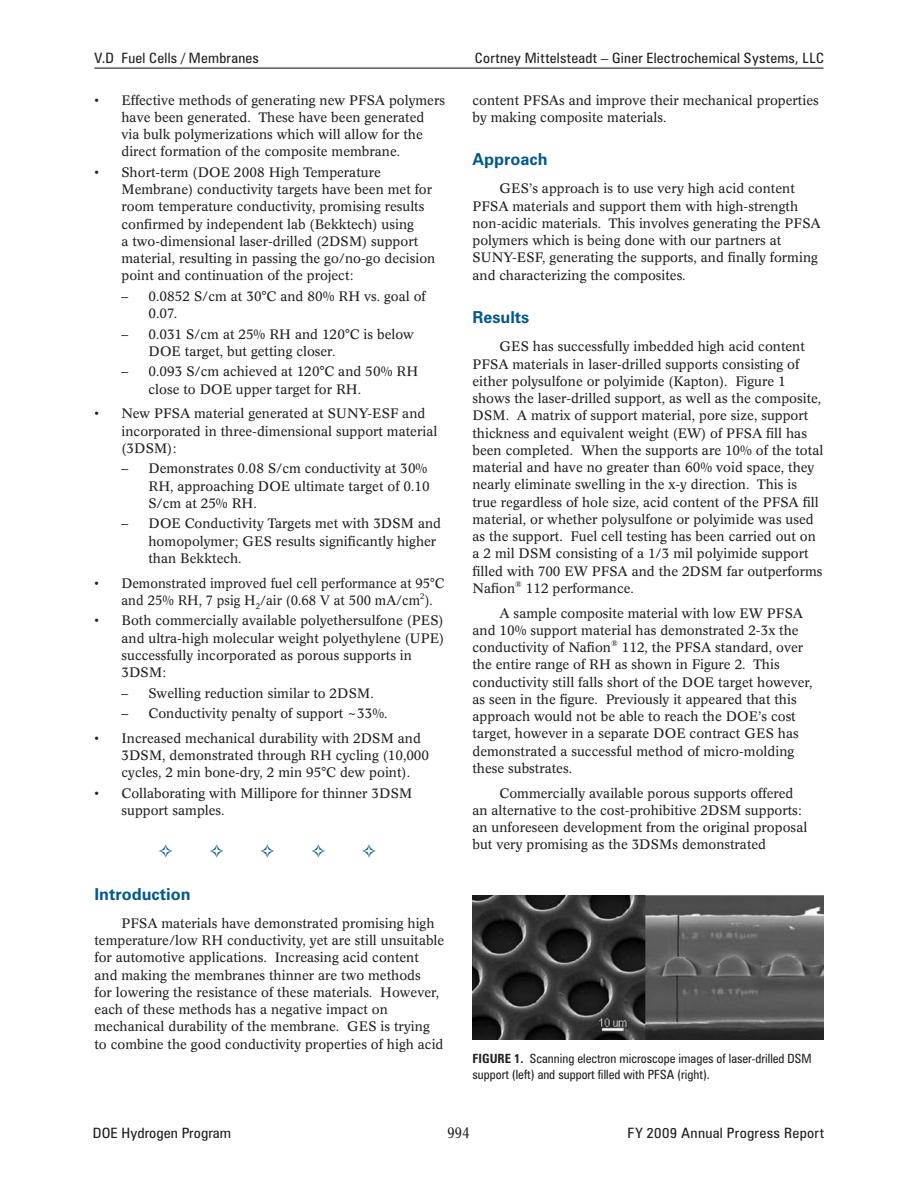
<style>
.page{position:relative;width:918px;height:1188px;background:#fff}
.page>*{position:absolute;margin:0;border:0;box-sizing:border-box;transform-origin:0 0}
._1_RptObjHead{font:700 16.5px "Zurich BT";color:#005990}
.t1{font:condensed 15px "Concorde BE";color:#231f20}
._11_Header_R{font:condensed 14.25px "Zurich BT";letter-spacing:.015em;color:#231f20;scale:1.05 1}
._11_Header_R-2{font:condensed 14.25px "Zurich BT";letter-spacing:.015em;color:#231f20;scale:1.08 1}
._11_Header_L{font:condensed 14.25px "Zurich BT";letter-spacing:.02em;color:#231f20;scale:1.05 1}
._1_Body_text{font:13.5px/17.2px "Concorde BE";color:#231f20}
._1_Bulleted{font:13.5px/17.2px "Concorde BE";color:#231f20}
._1_SubBulleted{font:13.5px/17.2px "Concorde BE";color:#231f20}
._1_SubBulleted_Last{font:13.5px/17.2px "Concorde BE";color:#231f20}
._1_Bulleted_7{font:13.5px/17.2px "Concorde BE";color:#231f20}
._1_FigureTitle{font:condensed 12.75px/15.8px "Zurich BT";color:#231f20}
._1_Body_text-2{font:8.1px "Concorde BE";color:#231f20}
.s1{font-family:"Zurich BT"}
.s2{font-weight:700}
</style>
<div class="page">
<hr style="left:94px;top:68px;width:730px;height:1px;background:#231f20">
<img style="left:472px;top:896px;width:352px;height:143px">
<p class="_11_Header_L" style="left:94px;top:49px;width:158px">V.D Fuel Cells / Membranes</p>
<p class="_11_Header_R" style="left:475px;top:49px;width:334px">Cortney Mittelsteadt – Giner Electrochemical Systems, LLC</p>
<p class="_1_Bulleted" style="left:122px;top:91px;width:325px;text-indent:-27px">• Effective methods of generating new PFSA polymers have been generated. These have been generated via bulk polymerizations which will allow for the direct formation of the composite membrane.</p>
<p class="_1_Bulleted" style="left:122px;top:164px;width:315px;text-indent:-27px">• Short-term (DOE 2008 High Temperature Membrane) conductivity targets have been met for room temperature conductivity, promising results confirmed by independent lab (Bekktech) using<br>a two-dimensional laser-drilled (2DSM) support material, resulting in passing the go/no-go decision point and continuation of the project:</p>
<p class="_1_SubBulleted" style="left:148px;top:288px;width:279px;text-indent:-27px"><span class="s1">–</span> 0.0852 S/cm at 30°C and 80% RH vs. goal of<br>0.07.</p>
<p class="_1_SubBulleted" style="left:148px;top:325px;width:267px;text-indent:-27px"><span class="s1">–</span> 0.031 S/cm at 25% RH and 120°C is below<br>DOE target, but getting closer.</p>
<p class="_1_SubBulleted_Last" style="left:148px;top:363px;width:271px;text-indent:-27px"><span class="s1">–</span> 0.093 S/cm achieved at 120°C and 50% RH close to DOE upper target for RH.</p>
<p class="_1_Bulleted" style="left:122px;top:405px;width:317px;text-indent:-27px">• New PFSA material generated at SUNY-ESF and incorporated in three-dimensional support material (3DSM):</p>
<p class="_1_SubBulleted" style="left:148px;top:460px;width:283px;text-indent:-27px"><span class="s1">–</span> Demonstrates 0.08 S/cm conductivity at 30%<br>RH, approaching DOE ultimate target of 0.10<br>S/cm at 25% RH.</p>
<p class="_1_SubBulleted_Last" style="left:148px;top:515px;width:294px;text-indent:-27px"><span class="s1">–</span> DOE Conductivity Targets met with 3DSM and homopolymer; GES results significantly higher than Bekktech.</p>
<p class="_1_Bulleted" style="left:122px;top:575px;width:325px;text-indent:-27px">• Demonstrated improved fuel cell performance at 95°C and 25% RH, 7 psig H<sub>2</sub>/air (0.68 V at 500 mA/cm<sup>2</sup>).</p>
<p class="_1_Bulleted" style="left:122px;top:612px;width:324px;text-indent:-27px">• Both commercially available polyethersulfone (PES) and ultra-high molecular weight polyethylene (UPE) successfully incorporated as porous supports in 3DSM:</p>
<p class="_1_SubBulleted" style="left:122px;top:685px;width:254px"><span class="s1">–</span> Swelling reduction similar to 2DSM.</p>
<p class="_1_SubBulleted_Last" style="left:122px;top:705px;width:268px"><span class="s1">–</span> Conductivity penalty of support ~33%.</p>
<p class="_1_Bulleted" style="left:122px;top:730px;width:309px;text-indent:-27px">• Increased mechanical durability with 2DSM and<br>3DSM, demonstrated through RH cycling (10,000 cycles, 2 min bone-dry, 2 min 95°C dew point).</p>
<p class="_1_Bulleted_7" style="left:122px;top:785px;width:292px;text-indent:-27px">• Collaborating with Millipore for thinner 3DSM support samples.</p>
<p class="_1_RptObjHead" style="left:94px;top:884px;width:98px">Introduction</p>
<p class="_1_Body_text" style="left:94px;top:915px;width:351px;text-indent:27px">PFSA materials have demonstrated promising high temperature/low RH conductivity, yet are still unsuitable for automotive applications. Increasing acid content and making the membranes thinner are two methods<br>for lowering the resistance of these materials. However, each of these methods has a negative impact on mechanical durability of the membrane. GES is trying to combine the good conductivity properties of high acid</p>
<p class="_1_Body_text" style="left:472px;top:91px;width:348px">content PFSAs and improve their mechanical properties by making composite materials.</p>
<p class="_1_RptObjHead" style="left:472px;top:150px;width:77px">Approach</p>
<p class="_1_Body_text" style="left:472px;top:180px;width:350px;text-indent:27px">GES’s approach is to use very high acid content PFSA materials and support them with high-strength non-acidic materials. This involves generating the PFSA polymers which is being done with our partners at SUNY-ESF, generating the supports, and finally forming and characterizing the composites.</p>
<p class="_1_RptObjHead" style="left:472px;top:307px;width:58px">Results</p>
<p class="_1_Body_text" style="left:472px;top:338px;width:352px;text-indent:27px">GES has successfully imbedded high acid content PFSA materials in laser-drilled supports consisting of either polysulfone or polyimide (Kapton). Figure 1 shows the laser-drilled support, as well as the composite, DSM. A matrix of support material, pore size, support thickness and equivalent weight (EW) of PFSA fill has been completed. When the supports are 10% of the total material and have no greater than 60% void space, they nearly eliminate swelling in the x-y direction. This is true regardless of hole size, acid content of the PFSA fill material, or whether polysulfone or polyimide was used as the support. Fuel cell testing has been carried out on a 2 mil DSM consisting of a 1/3 mil polyimide support filled with 700 EW PFSA and the 2DSM far outperforms Nafion</p>
<p class="_1_Body_text-2" style="left:515px;top:579px;width:8px">®</p>
<p class="_1_Body_text" style="left:526px;top:580px;width:109px">112 performance.</p>
<p class="_1_Body_text" style="left:472px;top:605px;width:342px;text-indent:27px">A sample composite material with low EW PFSA and 10% support material has demonstrated 2-3x the conductivity of Nafion<sup>®</sup> 112, the PFSA standard, over the entire range of RH as shown in Figure 2. This conductivity still falls short of the DOE target however, as seen in the figure. Previously it appeared that this approach would not be able to reach the DOE’s cost target, however in a separate DOE contract GES has demonstrated a successful method of micro-molding these substrates.</p>
<p class="_1_Body_text" style="left:472px;top:785px;width:336px;text-indent:27px">Commercially available porous supports offered an alternative to the cost-prohibitive 2DSM supports: an unforeseen development from the original proposal but very promising as the 3DSMs demonstrated</p>
<p class="_1_FigureTitle" style="left:472px;top:1050px;width:341px"><span class="s2">FIGU RE 1.</span> Scanning electron microscope images of laser-drilled DSM support (left) and support filled with PFSA (right).</p>
<p class="_11_Header_R-2" style="left:93px;top:1124px;width:129px">DOE Hydrogen Program</p>
<p class="t1" style="left:447px;top:1124px;width:24px">994</p>
<p class="_11_Header_R-2" style="left:628px;top:1124px;width:184px">FY 2009 Annual Progress Report</p>
</div>
